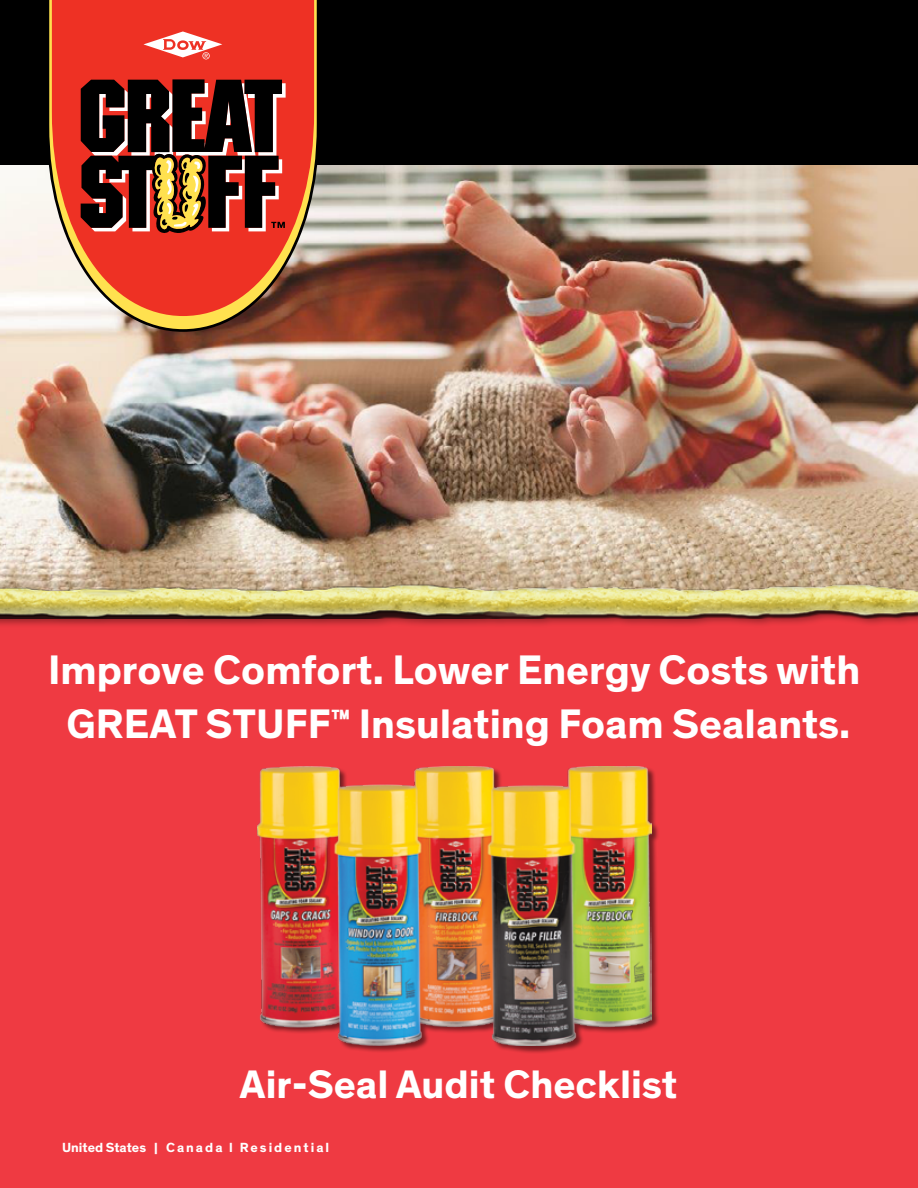
<style>
.page{position:relative;width:918px;height:1188px;background:#fff}
.page>*{position:absolute;margin:0;border:0;box-sizing:border-box;transform-origin:0 0}
.t1{font:700 42px/54px "Dow Corporate";color:#fff;text-align:center}
.t2{font:700 40.5px "Dow Corporate";color:#fff}
.t3{font:700 13.5px "Dow Corporate";letter-spacing:.15em;color:#fff}
</style>
<div class="page">
<div style="left:0;top:0;width:918px;height:166px;background:#000"></div>
<img style="left:0;top:166px;width:918px;height:416px">
<svg style="left:47px;top:165px;width:272px;height:167px"></svg>
<svg style="left:49px;top:0;width:268px;height:329px"></svg>
<svg style="left:52px;top:0;width:262px;height:316px;background:#e44c37"></svg>
<svg style="left:81px;top:79px;width:205px;height:157px"></svg>
<svg style="left:143px;top:31px;width:79px;height:28px;background:#f47d75"></svg>
<div style="left:0;top:598px;width:918px;height:590px;background:#ef3a42"></div>
<div style="left:0;top:583px;width:918px;height:45px;background:#000;opacity:.4"></div>
<img style="left:0;top:582px;width:918px;height:36px">
<div style="left:259px;top:767px;width:401px;height:287px;background:#000;opacity:.5"></div>
<img style="left:258px;top:767px;width:394px;height:279px">
<p class="t1" style="left:48px;top:644px;width:814px">Improve Comfort. Lower Energy Costs with<br>GREAT STUFF<sup>™</sup> Insulating Foam Sealants.</p>
<p class="t2" style="left:240px;top:1059px;width:440px">Air-Seal Audit Checklist</p>
<p class="t3" style="left:62px;top:1139px;width:269px">United States | Canada l Residential</p>
</div>
